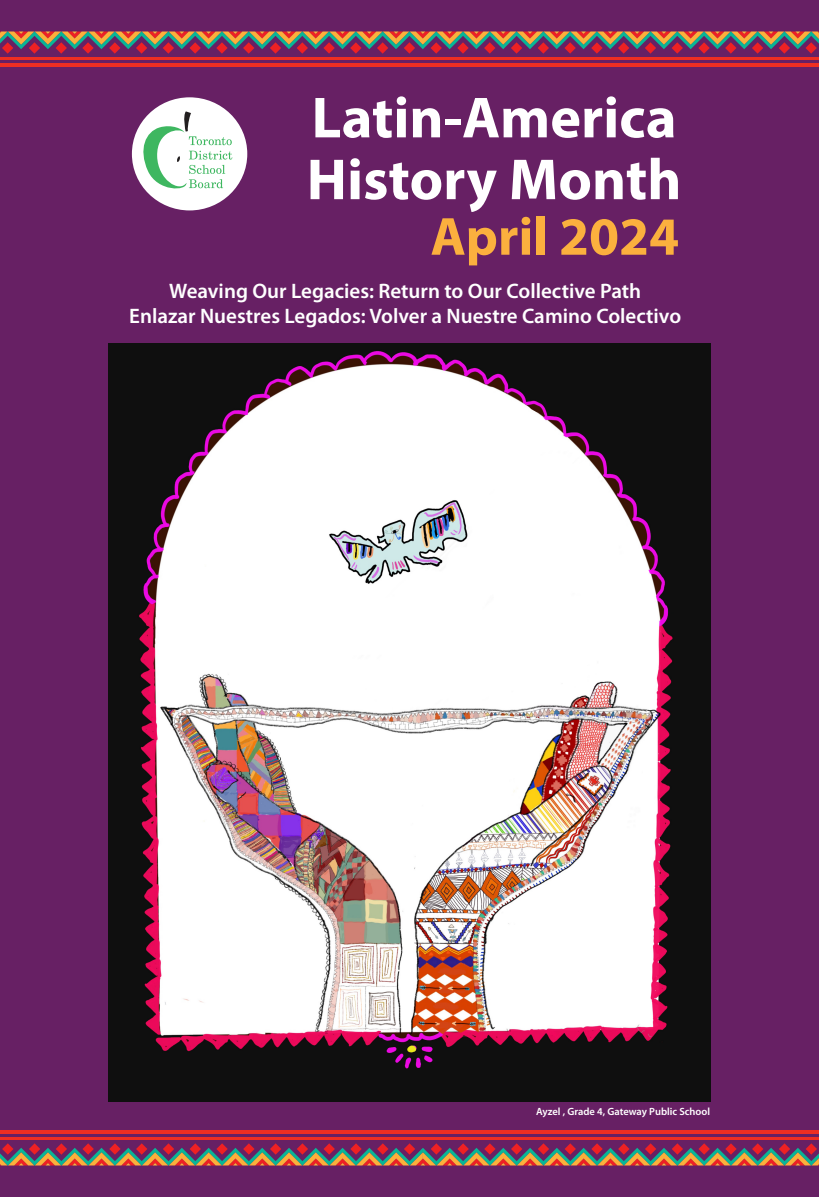
<style>
.page{position:relative;width:819px;height:1197px;background:#672064}
.page>*{position:absolute;margin:0;border:0;box-sizing:border-box;transform-origin:0 0}
.t1{font:700 58.36px/61.9px "Myriad Pro";color:#fff}
.t2{font:700 54.07px "Myriad Pro";color:#fbb03e}
.t3{font:600 21px "Myriad Pro";color:#fff}
.t4{font:600 10.5px "Myriad Pro";color:#fff}
</style>
<div class="page">
<hr style="left:416px;top:1137px;width:403px;height:3px;background:#ee2e22">
<hr style="left:416px;top:1130px;width:403px;height:4px;background:#ee2e22">
<hr style="left:0;top:1137px;width:417px;height:3px;background:#ee2e22">
<svg style="left:0;top:1143px;width:819px;height:23px"></svg>
<hr style="left:0;top:1130px;width:417px;height:4px;background:#ee2e22">
<hr style="left:0;top:57px;width:403px;height:3px;background:#ee2e22">
<hr style="left:0;top:63px;width:403px;height:4px;background:#ee2e22">
<hr style="left:402px;top:57px;width:417px;height:3px;background:#ee2e22">
<svg style="left:0;top:32px;width:819px;height:22px"></svg>
<hr style="left:402px;top:63px;width:417px;height:4px;background:#ee2e22">
<img style="left:109px;top:344px;width:601px;height:758px">
<div style="left:132px;top:97px;width:115px;height:113px;background:#fff;border-radius:50%"></div>
<svg style="left:138px;top:111px;width:94px;height:82px"></svg>
<h1 class="t1" style="left:307px;top:85px;width:376px">Latin-America<br>History Month</h1>
<h2 class="t2" style="left:431px;top:201px;width:250px">April 2024</h2>
<h3 class="t3" style="left:169px;top:277px;width:474px">Weaving Our Legacies: Return to Our Collective Path</h3>
<h3 class="t3" style="left:129px;top:302px;width:553px">Enlazar Nuestres Legados: Volver a Nuestre Camino Colectivo</h3>
<p class="t4" style="left:536px;top:1105px;width:175px">Ayzel , Grade 4, Gateway Public School</p>
</div>
